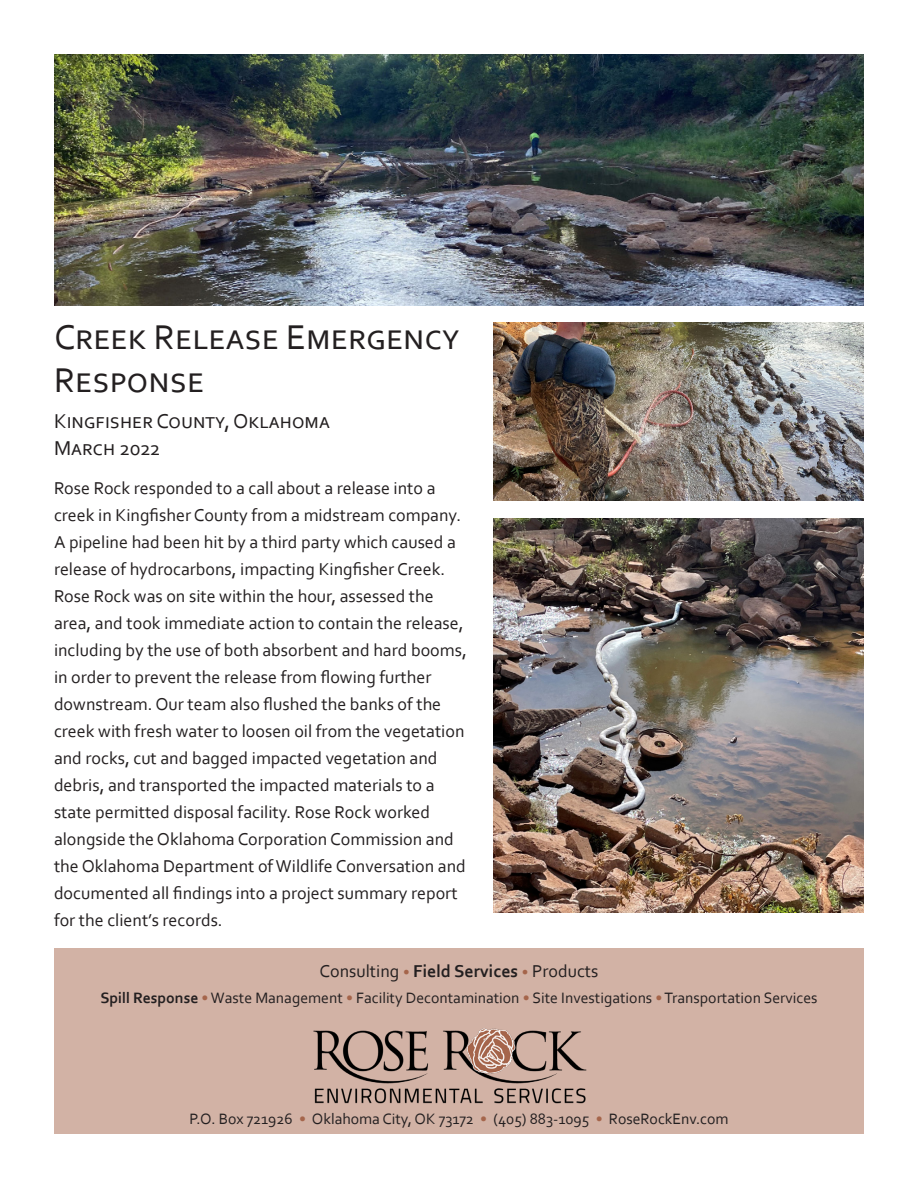
<style>
.page{position:relative;width:918px;height:1188px;background:#fff}
.page>*{position:absolute;margin:0;border:0;box-sizing:border-box;transform-origin:0 0}
.t1{font:36px/43.2px "Corbel";color:#231f20}
.t2{font:21px "Corbel";color:#231f20}
.t3{font:18px/27px "Corbel";color:#231f20}
.t4{font:15.75px "Corbel";color:#231f20}
.s1{font-size:15px;color:#a5654b}
.s2{font-weight:700}
.s3{color:#a5654b}
</style>
<div class="page">
<img style="left:54px;top:54px;width:810px;height:252px">
<img style="left:493px;top:322px;width:371px;height:178px">
<div style="left:54px;top:948px;width:810px;height:186px;background:#d2b2a5"></div>
<img style="left:313px;top:1028px;width:274px;height:75px">
<img style="left:493px;top:518px;width:371px;height:395px">
<p class="t1" style="left:54px;top:315px;width:407px">Creek Release Emergency<br>Response</p>
<p class="t2" style="left:54px;top:408px;width:278px">Kingfisher County, Oklahoma</p>
<p class="t2" style="left:54px;top:435px;width:108px">March 2022</p>
<p class="t3" style="left:54px;top:474px;width:414px">Rose Rock responded to a call about a release into a creek in Kingfisher County from a midstream company.<br>A pipeline had been hit by a third party which caused a release of hydrocarbons, impacting Kingfisher Creek.<br>Rose Rock was on site within the hour, assessed the area, and took immediate action to contain the release, including by the use of both absorbent and hard booms, in order to prevent the release from flowing further downstream. Our team also flushed the banks of the creek with fresh water to loosen oil from the vegetation and rocks, cut and bagged impacted vegetation and debris, and transported the impacted materials to a state permitted disposal facility. Rose Rock worked alongside the Oklahoma Corporation Commission and the Oklahoma Department of Wildlife Conversation and documented all findings into a project summary report for the client’s records.</p>
<p class="t3" style="left:320px;top:957px;width:280px">Consulting <span class="s1">•</span> <span class="s2">Field Services</span> <span class="s1">•</span> Products</p>
<p class="t4" style="left:100px;top:988px;width:719px"><span class="s2">Spill Response</span> <span class="s3">•</span> Waste Management <span class="s3">•</span> Facility Decontamination <span class="s3">•</span> Site Investigations <span class="s3">•</span> Transportation Services</p>
<p class="t4" style="left:189px;top:1109px;width:541px">P.O. Box 721926 <span class="s3">•</span> Oklahoma City, OK 73172 <span class="s3">•</span> (405) 883-1095 <span class="s3">•</span> RoseRockEnv.com</p>
</div>
